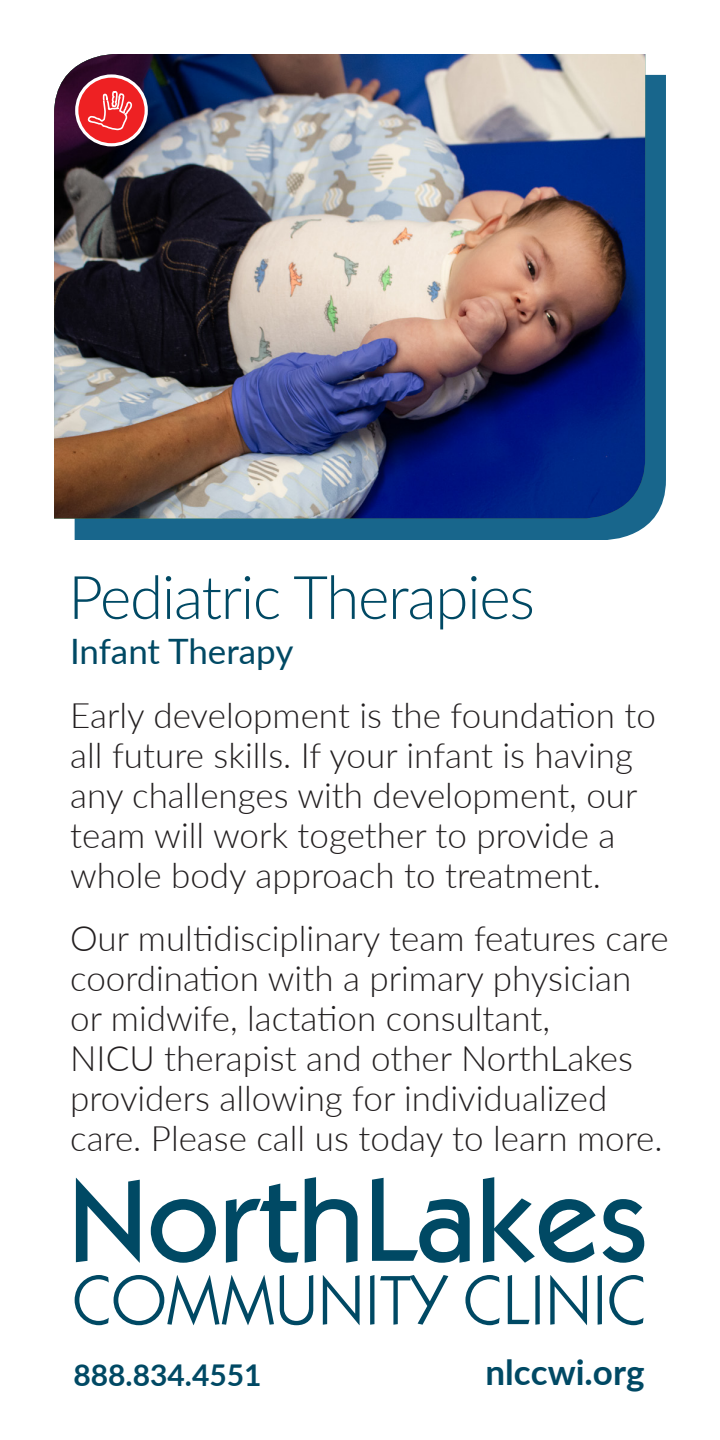
<style>
.page{position:relative;width:720px;height:1440px;background:#fff}
.page>*{position:absolute;margin:0;border:0;box-sizing:border-box;transform-origin:0 0}
.t1{font:300 60px "Lato";letter-spacing:-.02em;color:#004964}
.t2{font:300 35px/40px "Lato";color:#231f20}
.t3{font:35px "Lato";letter-spacing:-.005em;color:#004964}
.t4{font:700 35px "Lato";color:#004964}
.t5{font:700 30px "Lato";color:#004964}
</style>
<div class="page">
<svg style="left:76px;top:1178px;width:64px;height:85px"></svg>
<svg style="left:151px;top:1199px;width:65px;height:64px"></svg>
<svg style="left:226px;top:1184px;width:73px;height:79px"></svg>
<svg style="left:305px;top:1177px;width:53px;height:86px"></svg>
<svg style="left:372px;top:1178px;width:98px;height:85px"></svg>
<svg style="left:483px;top:1177px;width:113px;height:86px"></svg>
<svg style="left:603px;top:1199px;width:41px;height:64px"></svg>
<svg style="left:75px;top:1275px;width:199px;height:50px"></svg>
<svg style="left:280px;top:1275px;width:33px;height:50px"></svg>
<svg style="left:323px;top:1275px;width:37px;height:50px"></svg>
<svg style="left:370px;top:1275px;width:4px;height:50px"></svg>
<svg style="left:380px;top:1275px;width:68px;height:50px"></svg>
<svg style="left:465px;top:1275px;width:35px;height:50px"></svg>
<svg style="left:508px;top:1275px;width:32px;height:50px"></svg>
<svg style="left:550px;top:1275px;width:37px;height:50px"></svg>
<svg style="left:598px;top:1275px;width:4px;height:50px"></svg>
<svg style="left:609px;top:1275px;width:35px;height:50px"></svg>
<svg style="left:75px;top:75px;width:591px;height:465px;background:#206b8f"></svg>
<img style="left:54px;top:54px;width:591px;height:464px">
<svg style="left:75px;top:74px;width:73px;height:72px"></svg>
<div style="left:78px;top:78px;width:67px;height:65px;background:#ee2123;border-radius:50%"></div>
<svg style="left:88px;top:77px;width:45px;height:54px"></svg>
<p class="t1" style="left:68px;top:556px;width:468px">Pediatric Therapies</p>
<p class="t3" style="left:70px;top:626px;width:225px">Infant Therapy</p>
<p class="t2" style="left:70px;top:694px;width:587px">Early development is the foundation to all future skills. If your infant is having any challenges with development, our team will work together to provide a whole body approach to treatment.</p>
<p class="t2" style="left:70px;top:917px;width:600px">Our multidisciplinary team features care coordination with a primary physician or midwife, lactation consultant,<br>NICU therapist and other NorthLakes providers allowing for individualized care. Please call us today to learn more.</p>
<p class="t5" style="left:73px;top:1353px;width:190px">888.834.4551</p>
<p class="t4" style="left:486px;top:1346px;width:161px">nlccwi.org</p>
</div>
